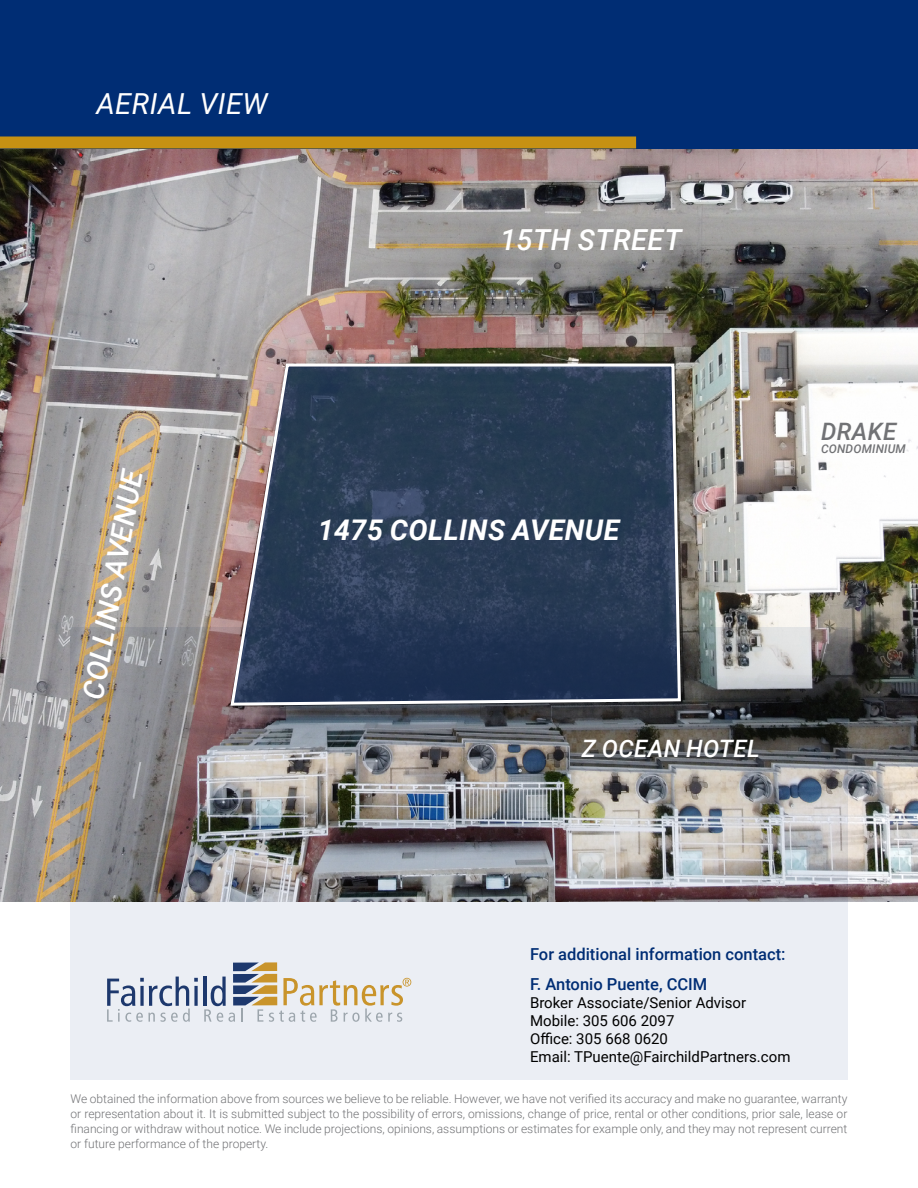
<style>
.page{position:relative;width:918px;height:1188px;background:#fff}
.page>*{position:absolute;margin:0;border:0;box-sizing:border-box;transform-origin:0 0}
.t1{font:italic 500 28.95px "Roboto";letter-spacing:.015em;color:#fff}
.t2{font:italic 28.95px "Roboto";letter-spacing:.015em;color:#fff}
.t3{font:italic 700 28.5px "Roboto";letter-spacing:.015em;color:#fff}
.t4{font:italic 500 24px "Roboto";letter-spacing:.015em;color:#fff}
.t5{font:italic 500 24px "Roboto";letter-spacing:.015em;color:#717275}
.t6{font:500 16.5px "Roboto";color:#002d74}
.t7{font:15px/18px "Roboto";color:#000}
.t8{font:300 12px/15px "Roboto";color:#717275;text-align:justify}
.t9{font:italic 500 12px "Roboto";letter-spacing:.015em;color:#717275}
</style>
<div class="page">
<img style="left:0;top:148px;width:918px;height:753px">
<img style="left:70px;top:627px;width:777px;height:453px">
<div style="left:0;top:0;width:918px;height:148px;background:#002d74"></div>
<div style="left:0;top:136px;width:636px;height:12px;background:#c69113"></div>
<hr style="left:203px;top:977px;width:3px;height:29px;background:#1d386d">
<svg style="left:107px;top:977px;width:91px;height:45px;background:#bec6d5"></svg>
<svg style="left:204px;top:962px;width:207px;height:60px;background:#d3d0cb"></svg>
<svg style="left:229px;top:362px;width:453px;height:345px;background:#37455c"></svg>
<h1 class="t2" style="left:96px;top:83px;width:173px">AERIAL VIEW</h1>
<h1 class="t1" style="left:500px;top:219px;width:183px">15TH STREET</h1>
<h1 class="t1" style="left:73px;top:696px;width:234px;rotate:-80deg">COLLINS AVENUE</h1>
<h2 class="t3" style="left:318px;top:510px;width:303px">1475 COLLINS AVENUE</h2>
<h3 class="t5" style="left:821px;top:415px;width:77px">DRAKE</h3>
<p class="t9" style="left:821px;top:441px;width:86px">CONDOMINIUM</p>
<h3 class="t4" style="left:582px;top:731px;width:179px">Z OCEAN HOTEL</h3>
<h3 class="t6" style="left:530px;top:943px;width:257px">For additional information contact:</h3>
<h3 class="t6" style="left:530px;top:973px;width:179px">F. Antonio Puente, CCIM</h3>
<p class="t7" style="left:530px;top:993px;width:262px">Broker Associate/Senior Advisor<br>Mobile: 305 606 2097<br>Office: 305 668 0620<br>Email: TPuente@FairchildPartners.com</p>
<p class="t8" style="left:71px;top:1090px;width:778px">We obtained the information above from sources we believe to be reliable. However, we have not verified its accuracy and make no guarantee, warranty or representation about it. It is submitted subject to the possibility of errors, omissions, change of price, rental or other conditions, prior sale, lease or financing or withdraw without notice. We include projections, opinions, assumptions or estimates for example only, and they may not represent current or future performance of the property.</p>
</div>
